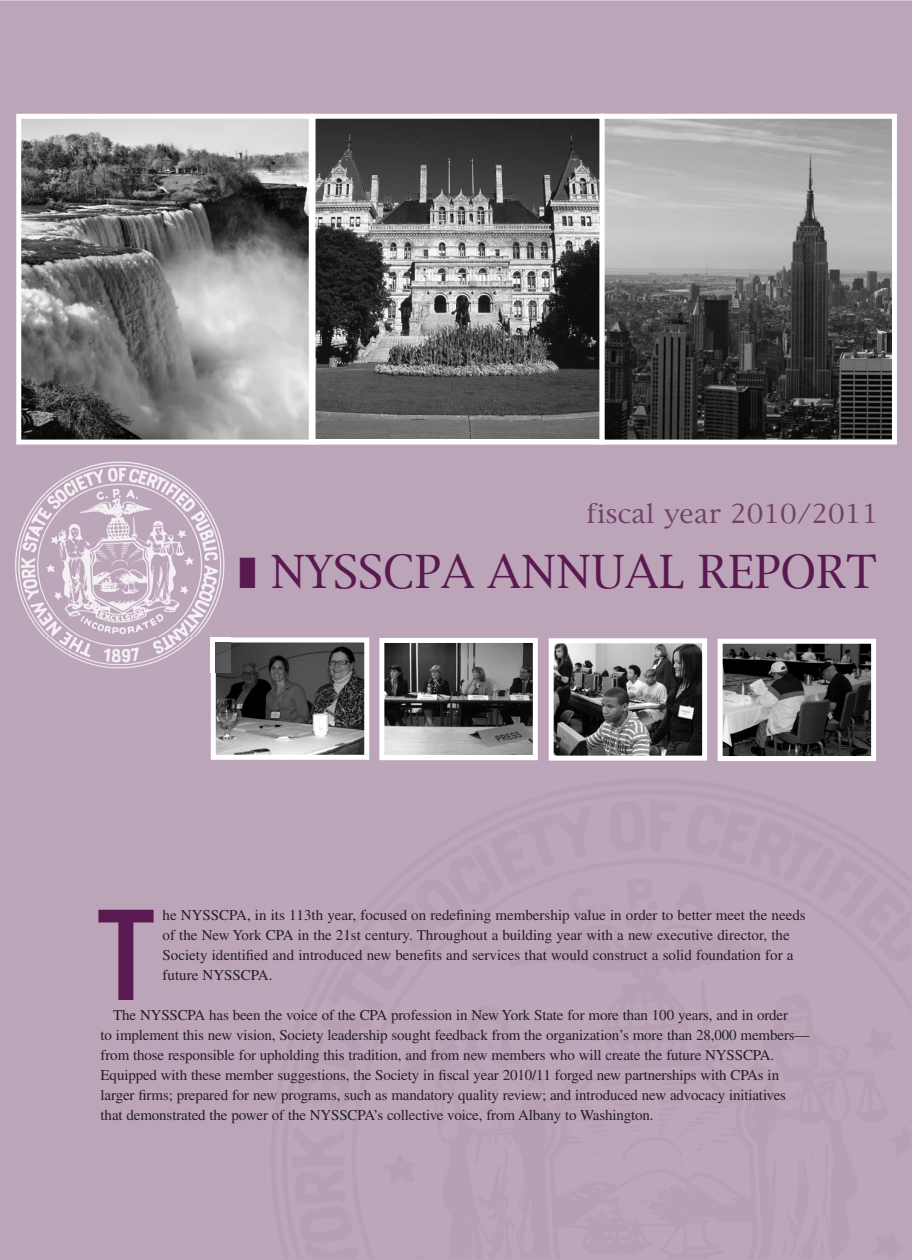
<style>
.page{position:relative;width:912px;height:1260px;background:#fff}
.page>*{position:absolute;margin:0;border:0;box-sizing:border-box;transform-origin:0 0}
.t1{font:500 condensed 135.25px "Franklin Gothic";color:#5a1950}
.t2{font:43.75px "New York";color:#5a1950}
.t3{font:25px "New York";color:#71406a}
.t4{font:15px/20px "Times LT Std";letter-spacing:-.01em;color:#231f20}
</style>
<div class="page">
<div style="left:0;top:0;width:911px;height:1260px;background:#bca5b9"></div>
<div style="left:267px;top:762px;width:643px;height:497px;background:#bca6b9"></div>
<img style="left:605px;top:120px;width:285px;height:319px">
<div style="left:599px;top:114px;width:297px;height:331px;border:5px solid #fff"></div>
<img style="left:316px;top:120px;width:282px;height:319px">
<div style="left:310px;top:114px;width:294px;height:331px;border:5px solid #fff"></div>
<img style="left:22px;top:120px;width:286px;height:319px">
<div style="left:16px;top:114px;width:298px;height:331px;border:5px solid #fff"></div>
<img style="left:723px;top:645px;width:146px;height:110px">
<div style="left:717px;top:639px;width:158px;height:122px;border:5px solid #fff"></div>
<img style="left:554px;top:644px;width:147px;height:111px">
<div style="left:548px;top:638px;width:159px;height:123px;border:5px solid #fff"></div>
<img style="left:385px;top:644px;width:146px;height:110px">
<div style="left:379px;top:638px;width:158px;height:122px;border:5px solid #fff"></div>
<img style="left:217px;top:644px;width:146px;height:110px">
<div style="left:211px;top:638px;width:158px;height:122px;border:5px solid #fff"></div>
<img style="left:15px;top:458px;width:216px;height:215px">
<p class="t3" style="left:586px;top:500px;width:293px">fiscal year 2010/2011</p>
<p class="t2" style="left:238px;top:548px;width:639px">❚ NYSSCPA ANNUAL REPORT</p>
<p class="t1" style="left:101px;top:910px;width:52px">T</p>
<p class="t4" style="left:162px;top:907px;width:644px">he NYSSCPA, in its 113th year, focused on redefining membership value in order to better meet the needs of the New York CPA in the 21st century. Throughout a building year with a new executive director, the Society identified and introduced new benefits and services that would construct a solid foundation for a future NYSSCPA.</p>
<p class="t4" style="left:101px;top:1007px;width:710px;text-indent:13px">The NYSSCPA has been the voice of the CPA profession in New York State for more than 100 years, and in order<br>to implement this new vision, Society leadership sought feedback from the organization’s more than 28,000 members— from those responsible for upholding this tradition, and from new members who will create the future NYSSCPA.<br>Equipped with these member suggestions, the Society in fiscal year 2010/11 forged new partnerships with CPAs in larger firms; prepared for new programs, such as mandatory quality review; and introduced new advocacy initiatives that demonstrated the power of the NYSSCPA’s collective voice, from Albany to Washington.</p>
</div>
